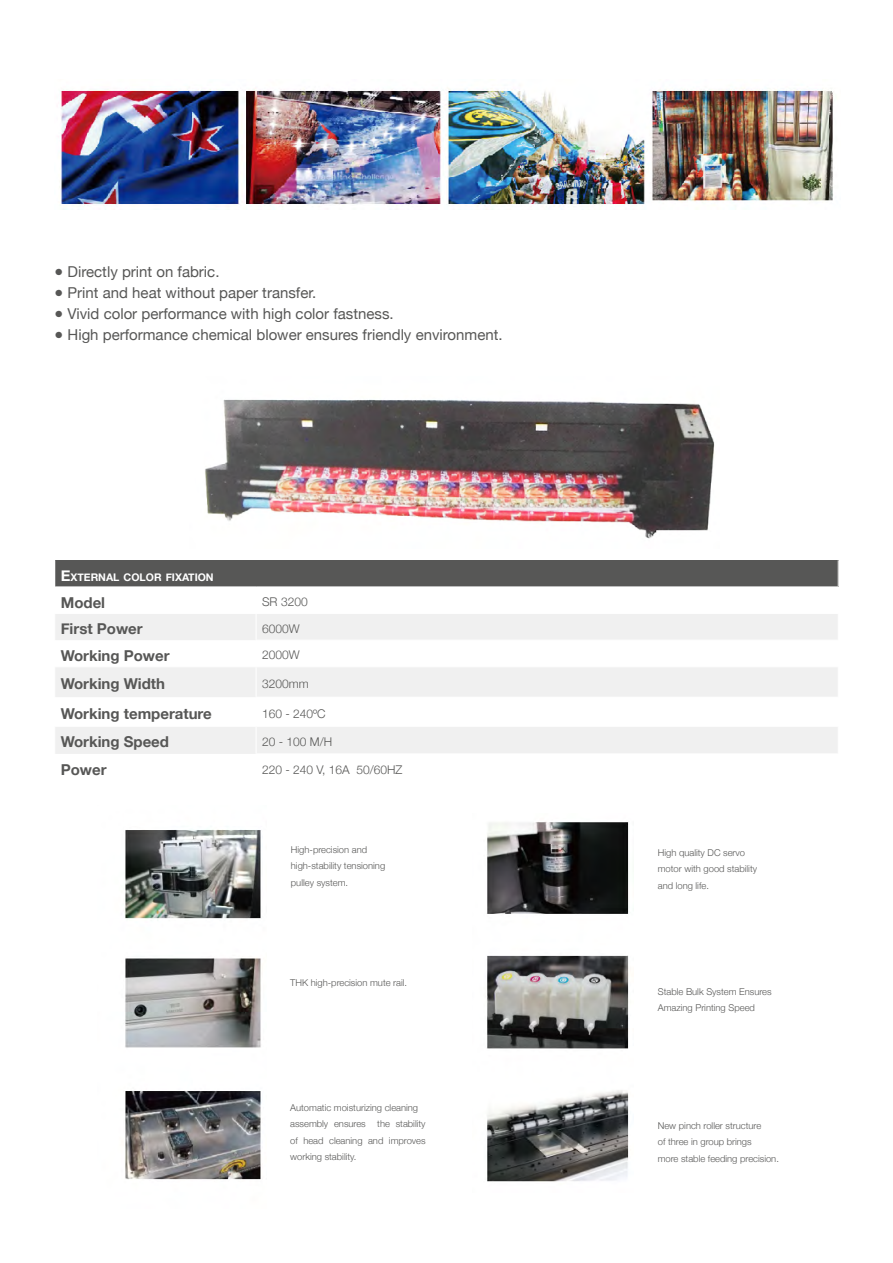
<style>
.page{position:relative;width:893px;height:1263px;background:#fff}
.page>*{position:absolute;margin:0;border:0;box-sizing:border-box;transform-origin:0 0}
.t1{font:15px "Helvetica Neue";color:#575756}
.t2{font:700 15px "Helvetica Neue";color:#575756}
.t3{font:300 12px "Helvetica Neue";color:#575756}
.t4{font:700 10.5px "Helvetica Neue";color:#fff}
.t5{font:300 9.45px/16.5px "Helvetica Neue";color:#575756}
.s1{font-size:15px}
</style>
<div class="page">
<img style="left:61px;top:88px;width:772px;height:122px">
<div style="left:55px;top:560px;width:783px;height:27px;background:#575756"></div>
<svg style="left:55px;top:614px;width:783px;height:140px;fill:#f0f0f0"></svg>
<hr style="left:54px;top:640px;width:2px;height:26px;background:#fff">
<hr style="left:255px;top:640px;width:2px;height:26px;background:#fff">
<hr style="left:837px;top:640px;width:2px;height:26px;background:#fff">
<hr style="left:255px;top:698px;width:2px;height:28px;background:#fff">
<hr style="left:837px;top:698px;width:2px;height:28px;background:#fff">
<hr style="left:54px;top:697px;width:2px;height:29px;background:#fff">
<svg style="left:838px;top:560px;width:1px;height:26px"></svg>
<hr style="left:54px;top:586px;width:202px;height:1px;background:#fff">
<hr style="left:256px;top:586px;width:583px;height:1px;background:#fff">
<hr style="left:256px;top:640px;width:583px;height:1px;background:#fff">
<hr style="left:54px;top:666px;width:202px;height:1px;background:#fff">
<hr style="left:54px;top:726px;width:202px;height:1px;background:#fff">
<svg style="left:256px;top:614px;width:1px;height:26px"></svg>
<hr style="left:256px;top:666px;width:583px;height:1px;background:#fff">
<hr style="left:256px;top:667px;width:1px;height:30px;background:#fff">
<hr style="left:256px;top:697px;width:583px;height:1px;background:#fff">
<hr style="left:256px;top:726px;width:583px;height:1px;background:#fff">
<svg style="left:256px;top:727px;width:1px;height:26px"></svg>
<hr style="left:256px;top:753px;width:583px;height:1px;background:#fff">
<img style="left:125px;top:829px;width:136px;height:351px">
<img style="left:487px;top:822px;width:142px;height:360px">
<img style="left:205px;top:399px;width:510px;height:140px">
<h1 class="t1" style="left:54px;top:261px;width:167px">● Directly print on fabric.</h1>
<h1 class="t1" style="left:54px;top:282px;width:264px">● Print and heat without paper transfer.</h1>
<h1 class="t1" style="left:54px;top:303px;width:341px">● Vivid color performance with high color fastness.</h1>
<h1 class="t1" style="left:54px;top:324px;width:450px">● High performance chemical blower ensures friendly environment.</h1>
<p class="t4" style="left:61px;top:569px;width:155px"><span class="s1">E</span>XTERNAL COLOR FIXATION</p>
<h1 class="t2" style="left:61px;top:590px;width:46px">Model</h1>
<p class="t3" style="left:262px;top:592px;width:47px">SR 3200</p>
<h1 class="t2" style="left:61px;top:617px;width:83px">First Power</h1>
<p class="t3" style="left:262px;top:619px;width:39px">6000W</p>
<h1 class="t2" style="left:61px;top:644px;width:110px">Working Power</h1>
<p class="t3" style="left:262px;top:645px;width:39px">2000W</p>
<h1 class="t2" style="left:61px;top:672px;width:106px">Working Width</h1>
<p class="t3" style="left:262px;top:674px;width:48px">3200mm</p>
<h1 class="t2" style="left:61px;top:702px;width:153px">Working temperature</h1>
<p class="t3" style="left:262px;top:703px;width:65px">160 - 240ºC</p>
<h1 class="t2" style="left:61px;top:730px;width:110px">Working Speed</h1>
<p class="t3" style="left:262px;top:732px;width:72px">20 - 100 M/H</p>
<h1 class="t2" style="left:61px;top:758px;width:47px">Power</h1>
<p class="t3" style="left:262px;top:759px;width:142px">220 - 240 V, 16A 50/60HZ</p>
<p class="t5" style="left:291px;top:840px;width:96px">High-precision and high-stability tensioning pulley system.</p>
<p class="t5" style="left:290px;top:973px;width:118px">THK high-precision mute rail.</p>
<p class="t5" style="left:290px;top:1099px;width:137px">Automatic moisturizing cleaning assembly ensures the stability of head cleaning and improves working stability.</p>
<p class="t5" style="left:658px;top:844px;width:101px">High quality DC servo motor with good stability and long life.</p>
<p class="t5" style="left:658px;top:982px;width:115px">Stable Bulk System Ensures<br>Amazing Printing Speed</p>
<p class="t5" style="left:658px;top:1116px;width:123px">New pinch roller structure<br>of three in group brings<br>more stable feeding precision.</p>
</div>
